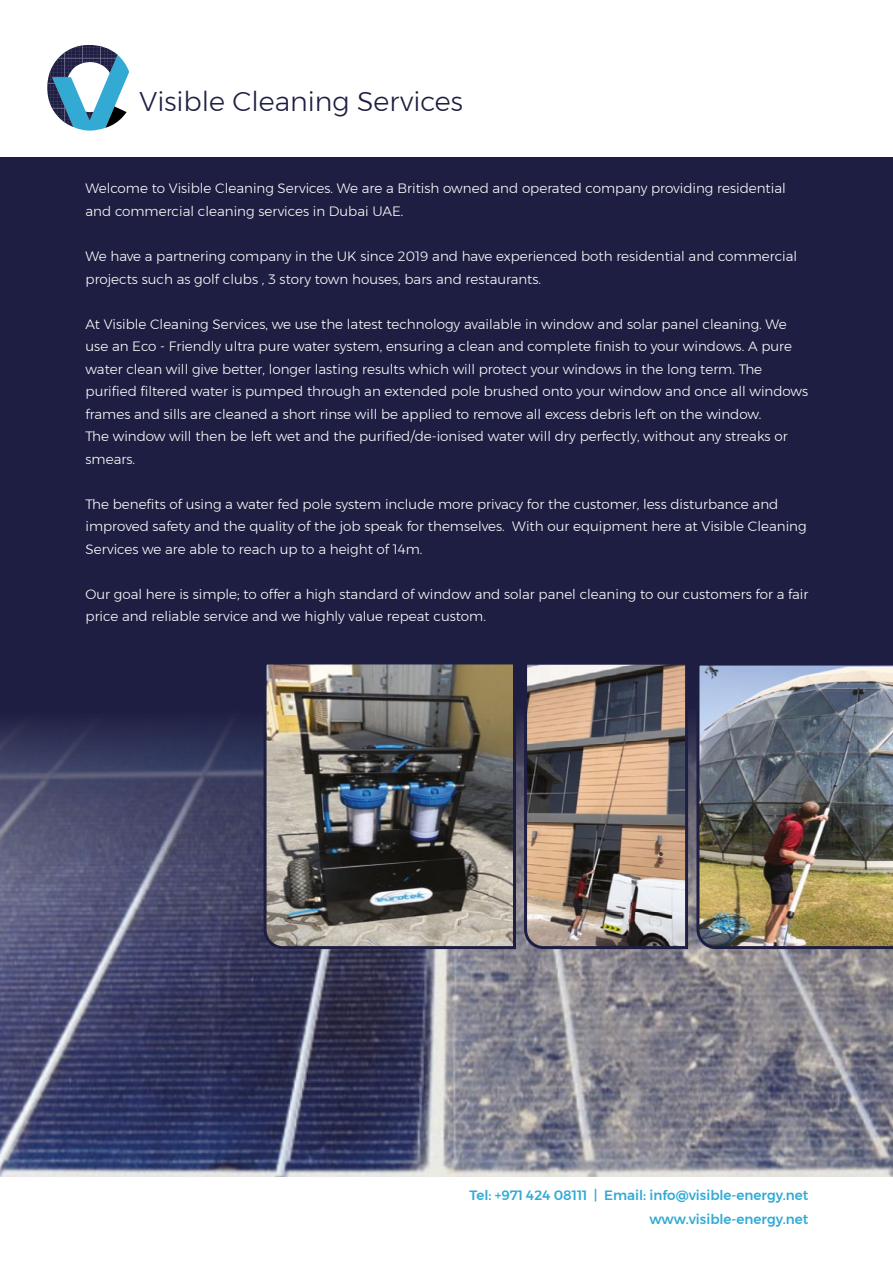
<style>
.page{position:relative;width:893px;height:1263px;background:#fff}
.page>*{position:absolute;margin:0;border:0;box-sizing:border-box;transform-origin:0 0}
.t1{font:300 27px "Montserrat";color:#1e1e42}
.t2{font:300 13.5px/22.5px "Montserrat";color:#fff}
.t3{font:500 13.5px/24px "Montserrat";color:#32aad4;text-align:right}
</style>
<div class="page">
<div style="left:0;top:157px;width:893px;height:1020px;background:#1e1e42"></div>
<img style="left:0;top:718px;width:893px;height:459px">
<svg style="left:47px;top:45px;width:82px;height:86px"></svg>
<img style="left:523px;top:664px;width:167px;height:286px">
<img style="left:262px;top:664px;width:255px;height:286px">
<img style="left:695px;top:665px;width:198px;height:285px">
<h1 class="t1" style="left:140px;top:81px;width:325px">Visible Cleaning Services</h1>
<p class="t2" style="left:86px;top:177px;width:702px">Welcome to Visible Cleaning Services. We are a British owned and operated company providing residential and commercial cleaning services in Dubai UAE.</p>
<p class="t2" style="left:86px;top:245px;width:713px">We have a partnering company in the UK since 2019 and have experienced both residential and commercial projects such as golf clubs , 3 story town houses, bars and restaurants.</p>
<p class="t2" style="left:86px;top:312px;width:724px">At Visible Cleaning Services, we use the latest technology available in window and solar panel cleaning. We use an Eco - Friendly ultra pure water system, ensuring a clean and complete finish to your windows. A pure water clean will give better, longer lasting results which will protect your windows in the long term. The purified filtered water is pumped through an extended pole brushed onto your window and once all windows frames and sills are cleaned a short rinse will be applied to remove all excess debris left on the window.<br>The window will then be left wet and the purified/de-ionised water will dry perfectly, without any streaks or smears.</p>
<p class="t2" style="left:86px;top:492px;width:722px">The benefits of using a water fed pole system include more privacy for the customer, less disturbance and improved safety and the quality of the job speak for themselves. With our equipment here at Visible Cleaning<br>Services we are able to reach up to a height of 14m.</p>
<p class="t2" style="left:86px;top:582px;width:724px">Our goal here is simple; to offer a high standard of window and solar panel cleaning to our customers for a fair price and reliable service and we highly value repeat custom.</p>
<p class="t3" style="left:469px;top:1183px;width:341px">Tel: +971 424 08111 | Email: info@visible-energy.net www.visible-energy.net</p>
</div>
